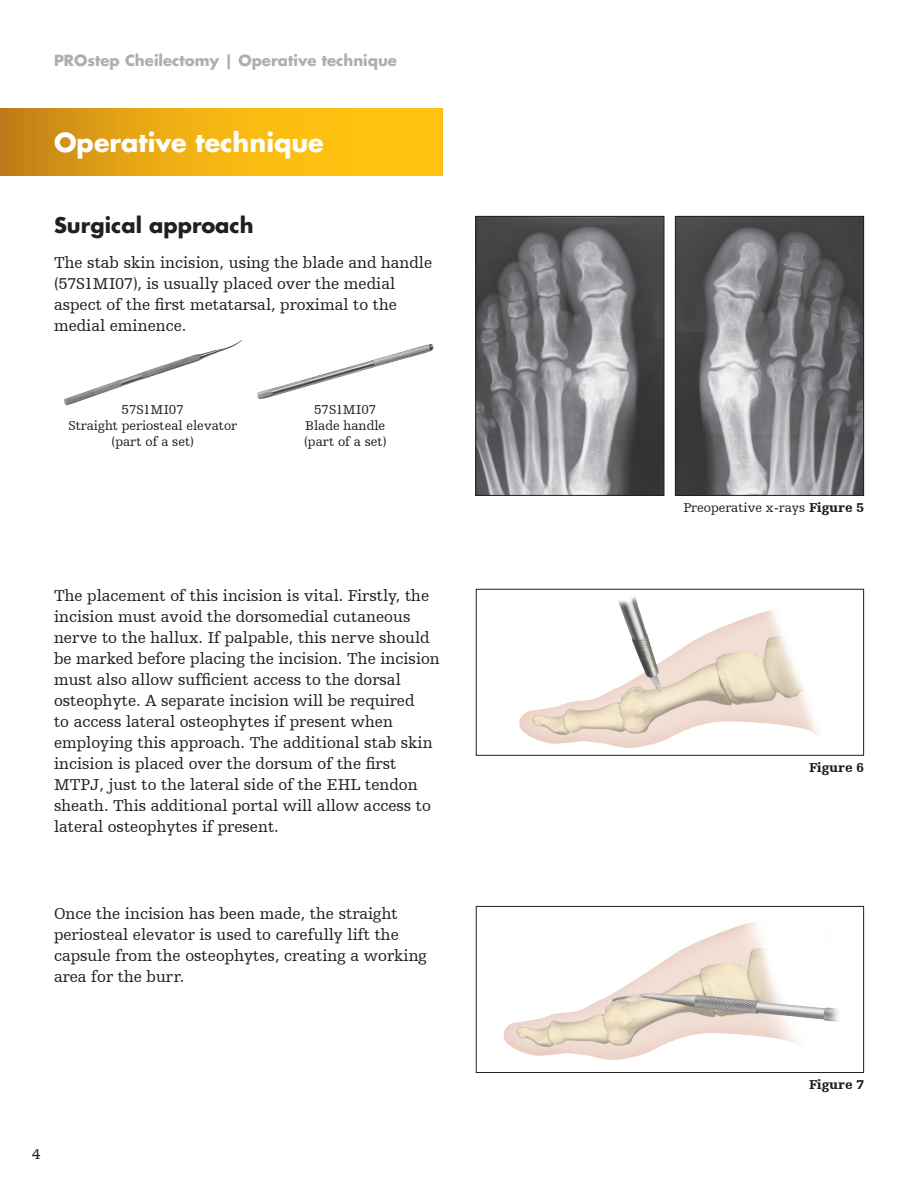
<style>
.page{position:relative;width:918px;height:1188px;background:#fff}
.page>*{position:absolute;margin:0;border:0;box-sizing:border-box;transform-origin:0 0}
.t1{font:700 25.5px "Futura For Stryker";color:#fff}
.Paragraph_Style_1{font:700 21px "Futura For Stryker";color:#231f20}
.MainParagraphs{font:16.5px/21px "Humanist Slabserif 712 BT";color:#231f20}
.t2{font:700 15px "Futura For Stryker";color:#abafae}
.t3{font:15px "Humanist Slabserif 712 BT";color:#231f20}
.t4{font:13.5px "Humanist Slabserif 712 BT";color:#231f20}
.t5{font:900 13.5px "Humanist Slabserif 712 BT";color:#231f20}
.s1{font-weight:900}
</style>
<div class="page">
<svg style="left:0;top:108px;width:442px;height:68px;background:#ecae13"></svg>
<img style="left:64px;top:340px;width:178px;height:66px">
<img style="left:257px;top:343px;width:177px;height:57px">
<img style="left:477px;top:218px;width:185px;height:276px">
<div style="left:475px;top:216px;width:189px;height:280px;border:1px solid #231f20"></div>
<img style="left:519px;top:596px;width:300px;height:152px">
<div style="left:476px;top:589px;width:388px;height:167px;border:1px solid #231f20"></div>
<img style="left:503px;top:921px;width:336px;height:139px">
<div style="left:476px;top:906px;width:388px;height:167px;border:1px solid #231f20"></div>
<img style="left:677px;top:218px;width:185px;height:276px">
<div style="left:675px;top:216px;width:189px;height:280px;border:1px solid #231f20"></div>
<p class="t2" style="left:54px;top:51px;width:345px">PROstep Cheilectomy | Operative technique</p>
<p class="t1" style="left:54px;top:126px;width:271px">Operative technique</p>
<p class="Paragraph_Style_1" style="left:54px;top:211px;width:201px">Surgical approach</p>
<p class="MainParagraphs" style="left:54px;top:252px;width:380px">The stab skin incision, using the blade and handle (57S1MI07), is usually placed over the medial aspect of the first metatarsal, proximal to the medial eminence.</p>
<p class="t4" style="left:122px;top:401px;width:64px">57S1MI07</p>
<p class="t4" style="left:68px;top:417px;width:170px">Straight periosteal elevator</p>
<p class="t4" style="left:112px;top:434px;width:84px">(part of a set)</p>
<p class="t4" style="left:314px;top:401px;width:64px">57S1MI07</p>
<p class="t4" style="left:305px;top:417px;width:82px">Blade handle</p>
<p class="t4" style="left:304px;top:434px;width:84px">(part of a set)</p>
<p class="MainParagraphs" style="left:54px;top:585px;width:387px">The placement of this incision is vital. Firstly, the incision must avoid the dorsomedial cutaneous nerve to the hallux. If palpable, this nerve should be marked before placing the incision. The incision must also allow sufficient access to the dorsal osteophyte. A separate incision will be required<br>to access lateral osteophytes if present when employing this approach. The additional stab skin incision is placed over the dorsum of the first MTPJ, just to the lateral side of the EHL tendon sheath. This additional portal will allow access to lateral osteophytes if present.</p>
<p class="MainParagraphs" style="left:54px;top:902px;width:375px">Once the incision has been made, the straight periosteal elevator is used to carefully lift the capsule from the osteophytes, creating a working area for the burr.</p>
<p class="t3" style="left:32px;top:1145px;width:10px">4</p>
<p class="t4" style="left:683px;top:499px;width:182px">Preoperative x-rays <span class="s1">Figure 5</span></p>
<p class="t5" style="left:809px;top:759px;width:56px">Figure 6</p>
<p class="t5" style="left:809px;top:1076px;width:56px">Figure 7</p>
</div>
